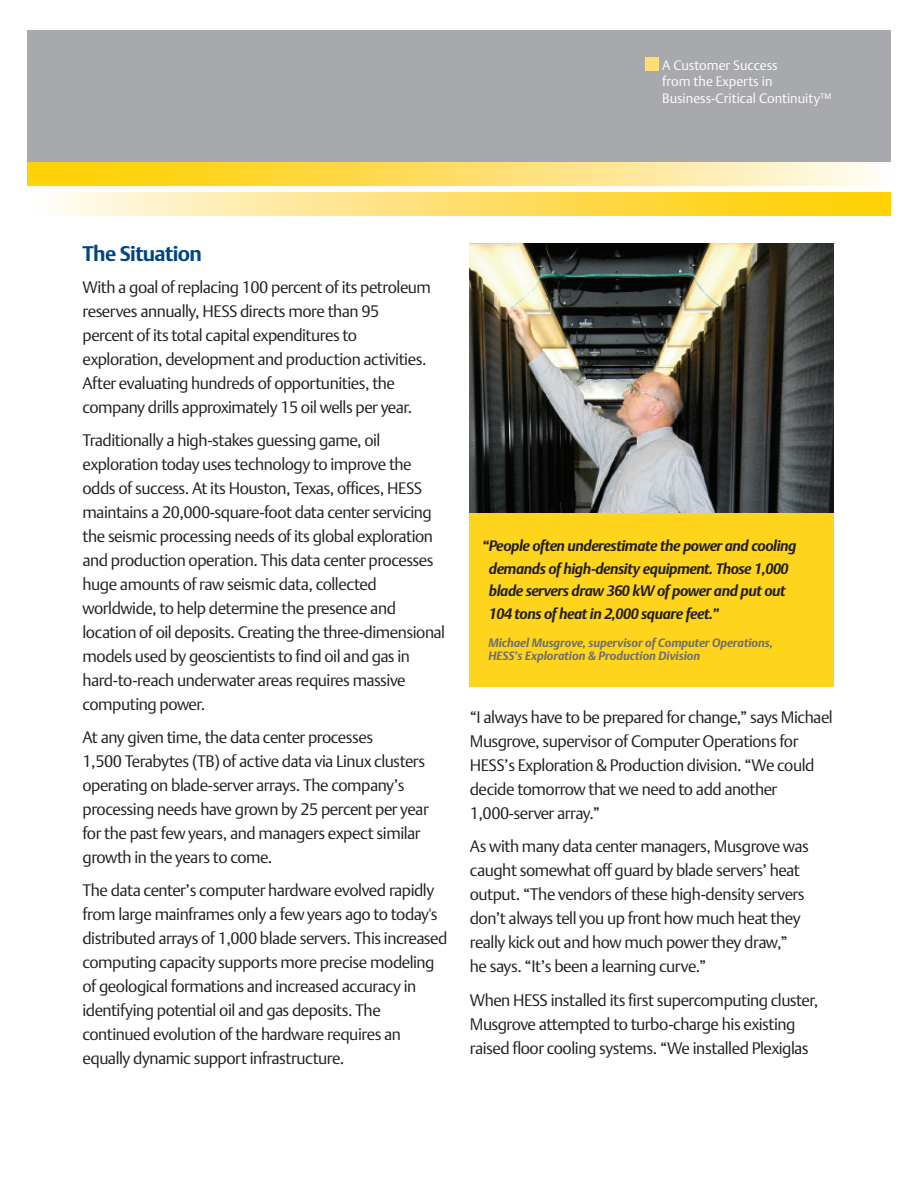
<style>
.page{position:relative;width:918px;height:1188px;background:#fff}
.page>*{position:absolute;margin:0;border:0;box-sizing:border-box;transform-origin:0 0}
.t1{font:700 21px "DTL Argo T";letter-spacing:-.03em;color:#004684}
.t2{font:16.5px/24px "DTL Argo T Light";letter-spacing:-.03em;color:#231f20}
.t3{font:italic 700 15px/22.5px "DTL Argo T";letter-spacing:-.03em;color:#231f20}
.t4{font:13.5px/16.5px "DTL Argo T Light";color:#fff}
.t5{font:italic 700 12px/13.5px "DTL Argo T";color:#6c6d70}
</style>
<div class="page">
<div style="left:27px;top:30px;width:864px;height:139px;background:#a8a9ad"></div>
<div style="left:645px;top:57px;width:13px;height:13px;background:#ffde72"></div>
<div style="left:27px;top:193px;width:864px;height:23px;background:linear-gradient(to right,#fff8f0,#ffcb00)"></div>
<div style="left:27px;top:162px;width:864px;height:23px;background:linear-gradient(to right,#ffcb00,#fff7eb)"></div>
<img style="left:470px;top:243px;width:364px;height:270px">
<div style="left:470px;top:513px;width:364px;height:174px;background:#fed41d"></div>
<p class="t4" style="left:662px;top:57px;width:171px">A Customer Success<br>from the Experts in<br>Business-Critical Continuity™</p>
<p class="t1" style="left:83px;top:241px;width:121px">The Situation</p>
<p class="t2" style="left:83px;top:275px;width:350px">With a goal of replacing 100 percent of its petroleum reserves annually, HESS directs more than 95 percent of its total capital expenditures to exploration, development and production activities.<br>After evaluating hundreds of opportunities, the company drills approximately 15 oil wells per year.</p>
<p class="t2" style="left:83px;top:428px;width:364px">Traditionally a high-stakes guessing game, oil exploration today uses technology to improve the odds of success. At its Houston, Texas, offices, HESS maintains a 20,000-square-foot data center servicing the seismic processing needs of its global exploration and production operation. This data center processes huge amounts of raw seismic data, collected worldwide, to help determine the presence and location of oil deposits. Creating the three-dimensional models used by geoscientists to find oil and gas in hard-to-reach underwater areas requires massive computing power.</p>
<p class="t2" style="left:83px;top:726px;width:348px">At any given time, the data center processes<br>1,500 Terabytes (TB) of active data via Linux clusters operating on blade-server arrays. The company’s processing needs have grown by 25 percent per year for the past few years, and managers expect similar growth in the years to come.</p>
<p class="t2" style="left:83px;top:879px;width:367px">The data center’s computer hardware evolved rapidly from large mainframes only a few years ago to today's distributed arrays of 1,000 blade servers. This increased computing capacity supports more precise modeling of geological formations and increased accuracy in identifying potential oil and gas deposits. The continued evolution of the hardware requires an equally dynamic support infrastructure.</p>
<p class="t3" style="left:489px;top:535px;width:309px;text-indent:-7px">“People often underestimate the power and cooling demands of high-density equipment. Those 1,000 blade servers draw 360 kW of power and put out 104 tons of heat in 2,000 square feet.”</p>
<p class="t5" style="left:489px;top:636px;width:286px">Michael Musgrove, supervisor of Computer Operations,<br>HESS’s Exploration &amp; Production Division</p>
<p class="t2" style="left:470px;top:706px;width:364px">“I always have to be prepared for change,” says Michael Musgrove, supervisor of Computer Operations for HESS’s Exploration &amp; Production division. “We could decide tomorrow that we need to add another 1,000-server array.”</p>
<p class="t2" style="left:470px;top:835px;width:341px">As with many data center managers, Musgrove was caught somewhat off guard by blade servers’ heat output. “The vendors of these high-density servers don’t always tell you up front how much heat they really kick out and how much power they draw,” he says. “It’s been a learning curve.”</p>
<p class="t2" style="left:470px;top:988px;width:350px">When HESS installed its first supercomputing cluster,<br>Musgrove attempted to turbo-charge his existing raised floor cooling systems. “We installed Plexiglas</p>
</div>
